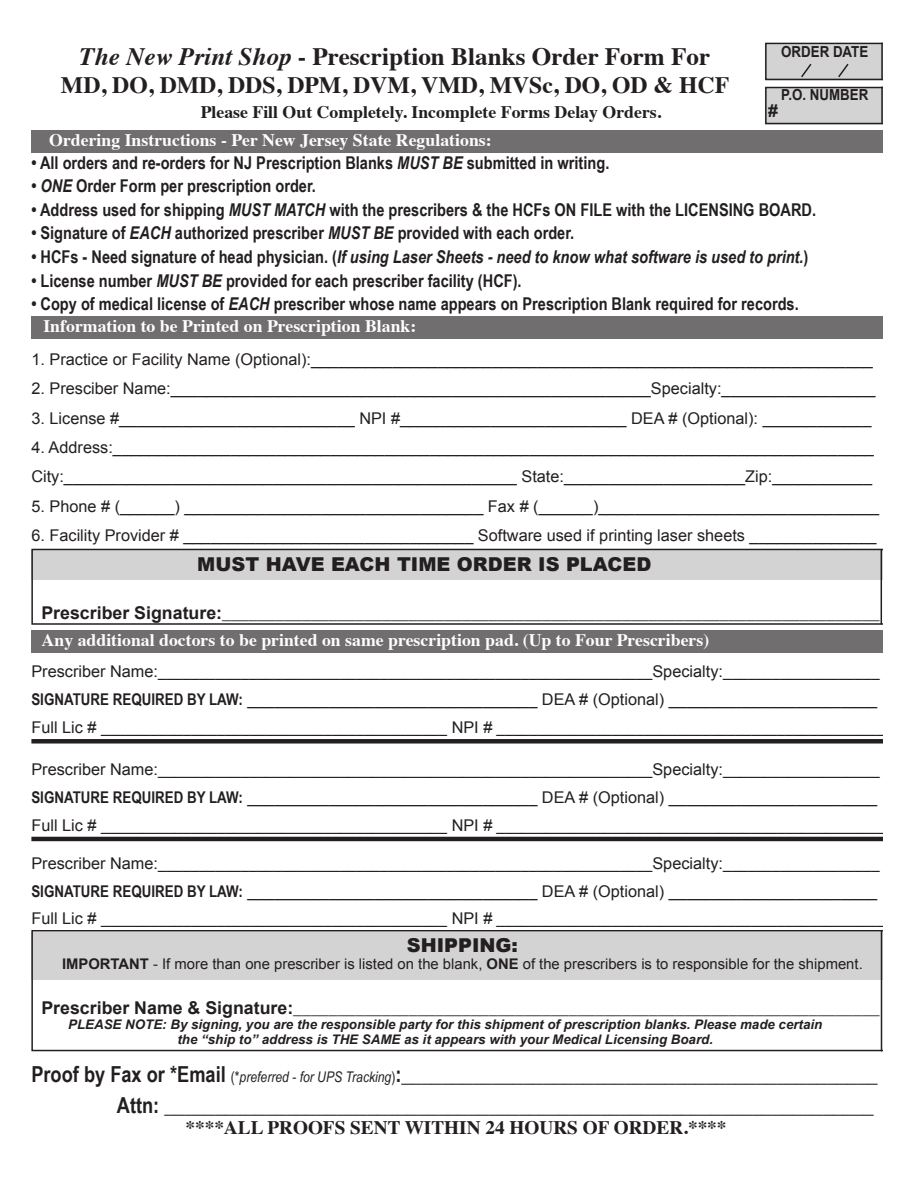
<style>
.page{position:relative;width:918px;height:1188px;background:#fff}
.page>*{position:absolute;margin:0;border:0;box-sizing:border-box;transform-origin:0 0}
.t1{font:700 25.05px "Times";color:#231f20}
.t2{font:700 23.55px "Times";color:#231f20}
.t3{font:700 22.05px/30.9px "Arial Narrow";color:#231f20;text-align:right}
.t4{font:700 19.05px "Times";color:#231f20}
.t5{font:900 19.05px "Arial";color:#231f20}
.t6{font:700 17.7px "Arial Narrow";color:#231f20}
.t7{font:17.7px "Times";color:#231f20}
.t8{font:700 17.7px "Times";color:#fff}
.t9{font:italic 700 17.7px "Arial Narrow";color:#231f20}
.t10{font:700 17.7px "Times";color:#231f20}
.t11{font:700 17.7px "Arial";color:#231f20}
.t12{font:16.2px/29.4px "Arial";color:#231f20}
.t13{font:700 15.15px "Arial";color:#231f20;scale:.88 1}
.t14{font:14.7px "Arial";color:#231f20}
.t15{font:italic 700 13.2px/14.7px "Arial";color:#231f20;text-align:center}
.s1{font-style:italic}
.s2{font-style:normal}
.s3{font-family:"Arial";font-weight:700}
.s4{font-size:16.2px}
.s5{font-family:"Arial Narrow";font-weight:700}
.s6{font-weight:700}
.s7{font-weight:400;font-size:14.7px}
.s8{font-weight:400;font-style:italic;font-size:14.7px}
</style>
<div class="page">
<div style="left:31px;top:130px;width:851px;height:22px;background:#706e6e"></div>
<div style="left:31px;top:317px;width:851px;height:22px;background:#706e6e"></div>
<svg style="left:31px;top:549px;width:851px;height:76px"></svg>
<svg style="left:31px;top:930px;width:851px;height:121px"></svg>
<div style="left:31px;top:739px;width:851px;height:5px;background:#231f20"></div>
<hr style="left:31px;top:837px;width:851px;height:4px;background:#231f20">
<div style="left:31px;top:631px;width:851px;height:22px;background:#706e6e"></div>
<svg style="left:765px;top:43px;width:116px;height:37px"></svg>
<svg style="left:765px;top:87px;width:117px;height:38px"></svg>
<hr style="left:881px;top:43px;width:2px;height:37px;background:#231f20">
<hr style="left:881px;top:87px;width:2px;height:37px;background:#231f20">
<hr style="left:881px;top:549px;width:1px;height:75px;background:#231f20">
<hr style="left:881px;top:931px;width:1px;height:120px;background:#231f20">
<h1 class="t1" style="left:80px;top:33px;width:632px"><span class="s1">The New Print Shop</span> - Prescription Blanks Order Form For</h1>
<h2 class="t2" style="left:61px;top:63px;width:670px">MD, DO, DMD, DDS, DPM, DVM, VMD, MVSc, DO, OD &amp; HCF</h2>
<p class="t10" style="left:201px;top:95px;width:462px">Please Fill Out Completely. Incomplete Forms Delay Orders.</p>
<p class="t8" style="left:49px;top:123px;width:444px">Ordering Instructions - Per New Jersey State Regulations:</p>
<p class="t13" style="left:781px;top:42px;width:101px">ORDER DATE</p>
<p class="t13" style="left:781px;top:85px;width:101px">P.O. NUMBER</p>
<p class="t11" style="left:768px;top:99px;width:11px">#</p>
<p class="t6" style="left:31px;top:149px;width:579px">• All orders and re-orders for NJ Prescription Blanks <span class="s1">MUST BE</span> submitted in writing.</p>
<p class="t6" style="left:31px;top:173px;width:286px">• <span class="s1">ONE</span> Order Form per prescription order.</p>
<p class="t6" style="left:31px;top:196px;width:786px">• Address used for shipping <span class="s1">MUST MATCH</span> with the prescribers &amp; the HCFs ON FILE with the LICENSING BOARD.</p>
<p class="t6" style="left:31px;top:220px;width:544px">• Signature of <span class="s1">EACH</span> authorized prescriber <span class="s1">MUST BE</span> provided with each order.</p>
<p class="t9" style="left:31px;top:243px;width:779px"><span class="s2">• HCFs - Need signature of head physician. (</span>If using Laser Sheets - need to know what software is used to print.<span class="s2">)</span></p>
<p class="t6" style="left:31px;top:267px;width:492px">• License number <span class="s1">MUST BE</span> provided for each prescriber facility (HCF).</p>
<p class="t6" style="left:31px;top:290px;width:769px">• Copy of medical license of <span class="s1">EACH</span> prescriber whose name appears on Prescription Blank required for records.</p>
<p class="t8" style="left:43px;top:310px;width:374px">Information to be Printed on Prescription Blank:</p>
<p class="t12" style="left:31px;top:345px;width:843px">1. Practice or Facility Name (Optional):______________________________________________________________</p>
<p class="t12" style="left:31px;top:374px;width:846px">2. Presciber Name:_____________________________________________________Specialty:_________________</p>
<p class="t12" style="left:31px;top:403px;width:841px">3. License #__________________________ NPI #_________________________ DEA # (Optional): ____________</p>
<p class="t12" style="left:31px;top:433px;width:844px">4. Address:____________________________________________________________________________________<br>City:__________________________________________________ State:____________________Zip:___________</p>
<p class="t12" style="left:31px;top:492px;width:849px">5. Phone # (______) _________________________________ Fax # (______)_______________________________</p>
<p class="t12" style="left:31px;top:521px;width:847px">6. Facility Provider # ________________________________ Software used if printing laser sheets ______________</p>
<p class="t5" style="left:197px;top:551px;width:456px">MUST HAVE EACH TIME ORDER IS PLACED</p>
<p class="t7" style="left:41px;top:597px;width:840px"><span class="s3">Prescriber Signature:</span>__________________________________________________________________________</p>
<p class="t8" style="left:42px;top:623px;width:669px">Any additional doctors to be printed on same prescription pad. (Up to Four Prescribers)</p>
<p class="t14" style="left:31px;top:662px;width:850px"><span class="s4">Prescriber Name:</span>____________________________________________________________<span class="s4">Specialty:</span>___________________</p>
<p class="t12" style="left:31px;top:685px;width:847px"><span class="s5">SIGNATURE REQUIRED BY LAW:</span> ________________________________ DEA # (Optional) _______________________</p>
<p class="t14" style="left:31px;top:718px;width:854px"><span class="s4">Full Lic #</span> __________________________________________ <span class="s4">NPI #</span> _______________________________________________</p>
<p class="t14" style="left:31px;top:760px;width:850px"><span class="s4">Prescriber Name:</span>____________________________________________________________<span class="s4">Specialty:</span>___________________</p>
<p class="t12" style="left:31px;top:783px;width:847px"><span class="s5">SIGNATURE REQUIRED BY LAW:</span> ________________________________ DEA # (Optional) _______________________</p>
<p class="t14" style="left:31px;top:816px;width:854px"><span class="s4">Full Lic #</span> __________________________________________ <span class="s4">NPI #</span> _______________________________________________</p>
<p class="t14" style="left:31px;top:854px;width:850px"><span class="s4">Prescriber Name:</span>____________________________________________________________<span class="s4">Specialty:</span>___________________</p>
<p class="t12" style="left:31px;top:876px;width:847px"><span class="s5">SIGNATURE REQUIRED BY LAW:</span> ________________________________ DEA # (Optional) _______________________</p>
<p class="t14" style="left:31px;top:910px;width:854px"><span class="s4">Full Lic #</span> __________________________________________ <span class="s4">NPI #</span> _______________________________________________</p>
<p class="t5" style="left:407px;top:932px;width:113px">SHIPPING:</p>
<p class="t14" style="left:62px;top:954px;width:802px"><span class="s6">IMPORTANT</span> - If more than one prescriber is listed on the blank, <span class="s6">ONE</span> of the prescribers is to responsible for the shipment.</p>
<p class="t7" style="left:41px;top:991px;width:840px"><span class="s3">Prescriber Name &amp; Signature:</span>__________________________________________________________________</p>
<p class="t15" style="left:68px;top:1018px;width:756px">PLEASE NOTE: By signing, you are the responsible party for this shipment of prescription blanks. Please made certain the “ship to” address is THE SAME as it appears with your Medical Licensing Board.</p>
<h3 class="t3" style="left:31px;top:1057px;width:848px">Proof by Fax or *Email <span class="s7">(*</span><span class="s8">preferred - for UPS Tracking</span><span class="s7">)</span>:_______________________________________________<br>Attn: ______________________________________________________________________</h3>
<p class="t4" style="left:185px;top:1109px;width:543px">****ALL PROOFS SENT WITHIN 24 HOURS OF ORDER.****</p>
</div>
